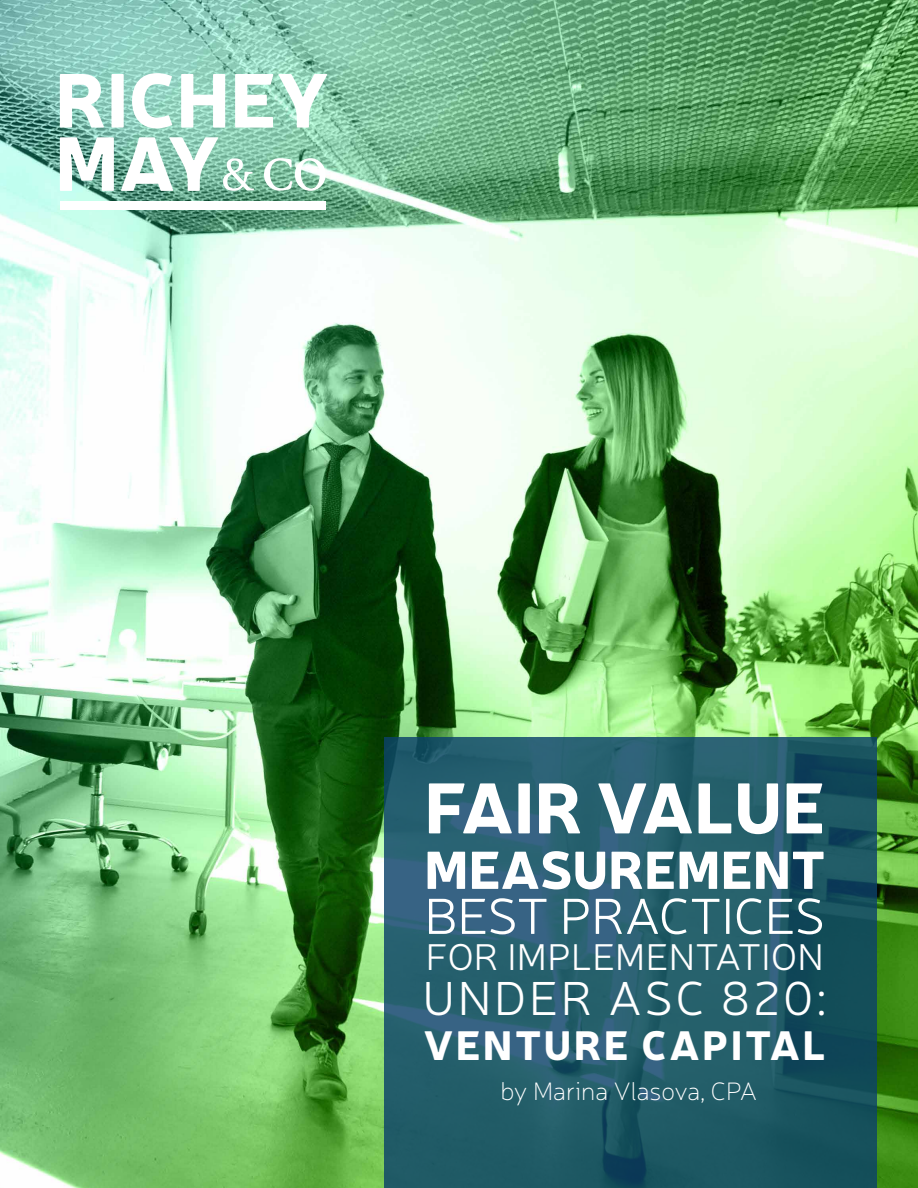
<style>
.page{position:relative;width:918px;height:1188px;background:#fff}
.page>*{position:absolute;margin:0;border:0;box-sizing:border-box;transform-origin:0 0}
.t1{font:900 70.5px "Neris";color:#fff}
.t2{font:900 52.5px "Neris";color:#fff}
.t3{font:300 51px "Neris";color:#fff}
.t4{font:300 48px "Neris";letter-spacing:.06em;color:#fff}
.t5{font:900 40.5px "Neris";letter-spacing:.06em;color:#fff}
.t6{font:300 37.5px "Neris";letter-spacing:.01em;color:#fff}
.t7{font:100 25.5px "Neris";color:#fff}
</style>
<div class="page">
<img style="left:0;top:0;width:918px;height:1188px">
<svg style="left:385px;top:737px;width:492px;height:451px;background:#235b6b"></svg>
<svg style="left:60px;top:74px;width:44px;height:54px"></svg>
<div style="left:111px;top:74px;width:13px;height:54px;background:#fff"></div>
<svg style="left:132px;top:73px;width:40px;height:55px"></svg>
<svg style="left:181px;top:74px;width:44px;height:54px"></svg>
<svg style="left:235px;top:74px;width:92px;height:54px"></svg>
<svg style="left:60px;top:137px;width:54px;height:54px"></svg>
<svg style="left:121px;top:137px;width:133px;height:54px"></svg>
<svg style="left:264px;top:158px;width:62px;height:33px"></svg>
<div style="left:60px;top:201px;width:266px;height:9px;background:#fff"></div>
<h1 class="t1" style="left:424px;top:756px;width:402px">FAIR VALUE</h1>
<h2 class="t2" style="left:424px;top:831px;width:403px">MEASUREMENT</h2>
<h3 class="t3" style="left:425px;top:884px;width:402px">BEST PRACTICES</h3>
<h3 class="t6" style="left:426px;top:933px;width:399px">FOR IMPLEMENTATION</h3>
<h3 class="t4" style="left:423px;top:968px;width:405px">UNDER ASC 820:</h3>
<h3 class="t5" style="left:424px;top:1015px;width:403px">VENTURE CAPITAL</h3>
<p class="t7" style="left:500px;top:1075px;width:258px">by Marina Vlasova, CPA</p>
</div>
